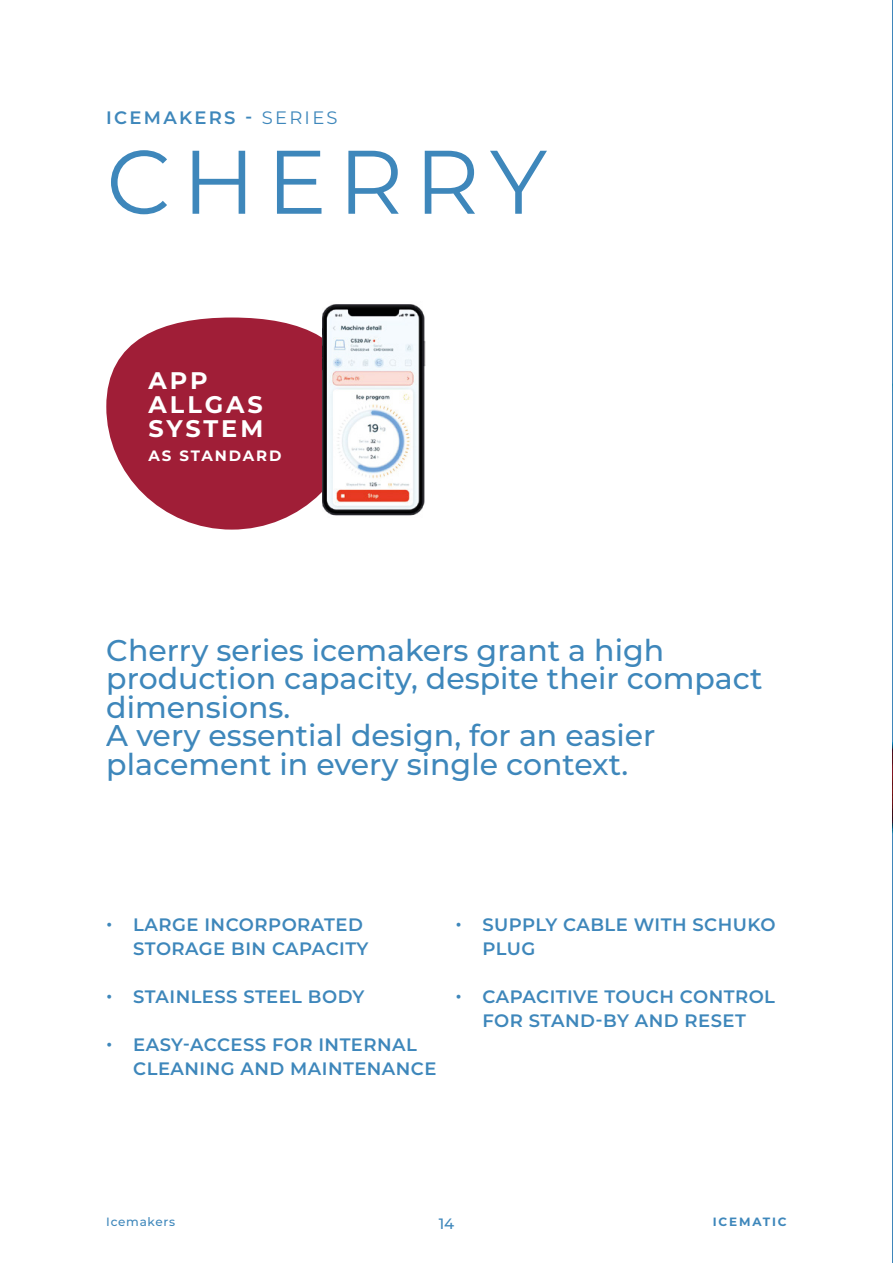
<style>
.page{position:relative;width:893px;height:1263px;background:#fff}
.page>*{position:absolute;margin:0;border:0;box-sizing:border-box;transform-origin:0 0}
.t1{font:90px "Montserrat";letter-spacing:.125em;color:#3e87bb}
.t2{font:500 30px/28.5px "Montserrat";color:#3e87bb}
.t3{font:700 24px/24px "Montserrat";letter-spacing:.125em;color:#fff}
.t4{font:600 18px/24px "Montserrat";letter-spacing:.025em;color:#3e87bb}
.t5{font:600 18px "Montserrat";letter-spacing:.125em;color:#3e87bb}
.t6{font:700 15px "Montserrat";letter-spacing:.125em;color:#fff}
.t7{font:500 15px "Montserrat";color:#3e87bb}
.t8{font:500 12px "Montserrat";letter-spacing:.06em;color:#3e87bb}
.t9{font:700 12px "Montserrat";letter-spacing:.15em;color:#3e87bb}
.s1{font-weight:400}
</style>
<div class="page">
<img style="left:892px;top:0;width:1px;height:1263px">
<svg style="left:106px;top:317px;width:217px;height:213px;background:#ae4055"></svg>
<img style="left:323px;top:304px;width:102px;height:212px">
<p class="t5" style="left:106px;top:105px;width:233px">ICEMAKERS - <span class="s1">SERIES</span></p>
<h1 class="t1" style="left:106px;top:120px;width:442px">CHERRY</h1>
<h3 class="t3" style="left:149px;top:367px;width:116px">APP<br>ALLGAS<br>SYSTEM</h3>
<p class="t6" style="left:149px;top:444px;width:134px">AS STANDARD</p>
<h2 class="t2" style="left:106px;top:634px;width:658px">Cherry series icemakers grant a high production capacity, despite their compact dimensions.<br>A very essential design, for an easier placement in every single context.</h2>
<p class="t4" style="left:133px;top:911px;width:237px;text-indent:-27px">• LARGE INCORPORATED<br>STORAGE BIN CAPACITY</p>
<p class="t4" style="left:106px;top:983px;width:260px">• STAINLESS STEEL BODY</p>
<p class="t4" style="left:133px;top:1031px;width:305px;text-indent:-27px">• EASY-ACCESS FOR INTERNAL<br>CLEANING AND MAINTENANCE</p>
<p class="t4" style="left:482px;top:911px;width:295px;text-indent:-27px">• SUPPLY CABLE WITH SCHUKO<br>PLUG</p>
<p class="t4" style="left:455px;top:983px;width:321px;text-align:center">• CAPACITIVE TOUCH CONTROL<br>FOR STAND-BY AND RESET</p>
<p class="t8" style="left:106px;top:1213px;width:70px">Icemakers</p>
<p class="t7" style="left:439px;top:1213px;width:17px">14</p>
<p class="t9" style="left:713px;top:1213px;width:75px">ICEMATIC</p>
</div>
